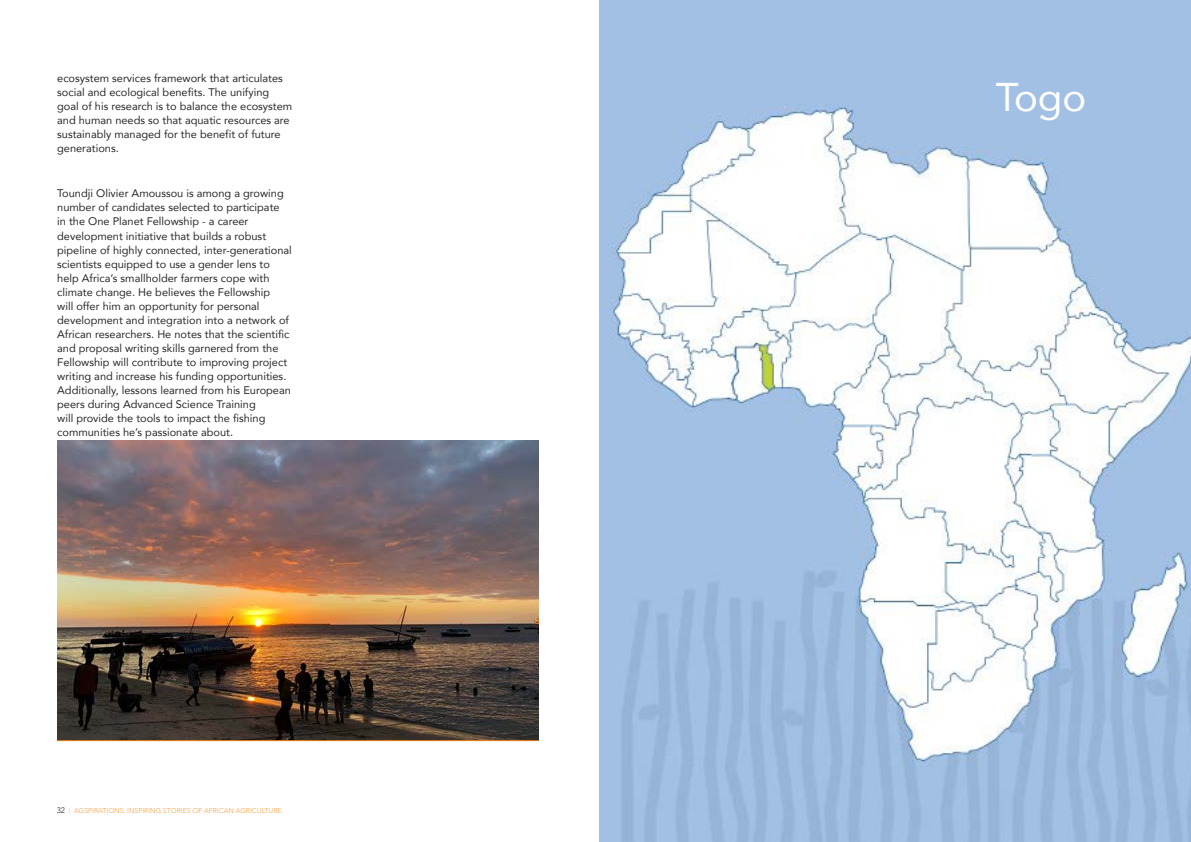
<style>
.page{position:relative;width:1191px;height:842px;background:#fff}
.page>*{position:absolute;margin:0;border:0;box-sizing:border-box;transform-origin:0 0}
.t1{font:40px "Avenir";color:#fff}
.t2{font:11px/14px "Avenir";color:#282827}
.t3{font:300 7px "Avenir";color:#f6a140}
.s1{font-size:8px;color:#282827}
.s2{color:#c6c6c6}
</style>
<div class="page">
<img style="left:57px;top:441px;width:482px;height:300px">
<img style="left:599px;top:0;width:592px;height:842px">
<hr style="left:57px;top:740px;width:481px;height:1px;background:#f0821a">
<p class="t2" style="left:57px;top:71px;width:236px">ecosystem services framework that articulates social and ecological benefits. The unifying goal of his research is to balance the ecosystem and human needs so that aquatic resources are sustainably managed for the benefit of future generations.</p>
<p class="t2" style="left:57px;top:186px;width:236px">Toundji Olivier Amoussou is among a growing number of candidates selected to participate<br>in the One Planet Fellowship - a career development initiative that builds a robust pipeline of highly connected, inter-generational scientists equipped to use a gender lens to help Africa’s smallholder farmers cope with climate change. He believes the Fellowship<br>will offer him an opportunity for personal development and integration into a network of African researchers. He notes that the scientific and proposal writing skills garnered from the Fellowship will contribute to improving project writing and increase his funding opportunities.<br>Additionally, lessons learned from his European peers during Advanced Science Training<br>will provide the tools to impact the fishing communities he’s passionate about.</p>
<p class="t3" style="left:57px;top:806px;width:226px"><span class="s1">32</span> <span class="s2">I</span> AGSPIRATIONS: INSPIRING STORIES OF AFRICAN AGRICULTURE</p>
<h1 class="t1" style="left:995px;top:65px;width:92px">Togo</h1>
</div>
